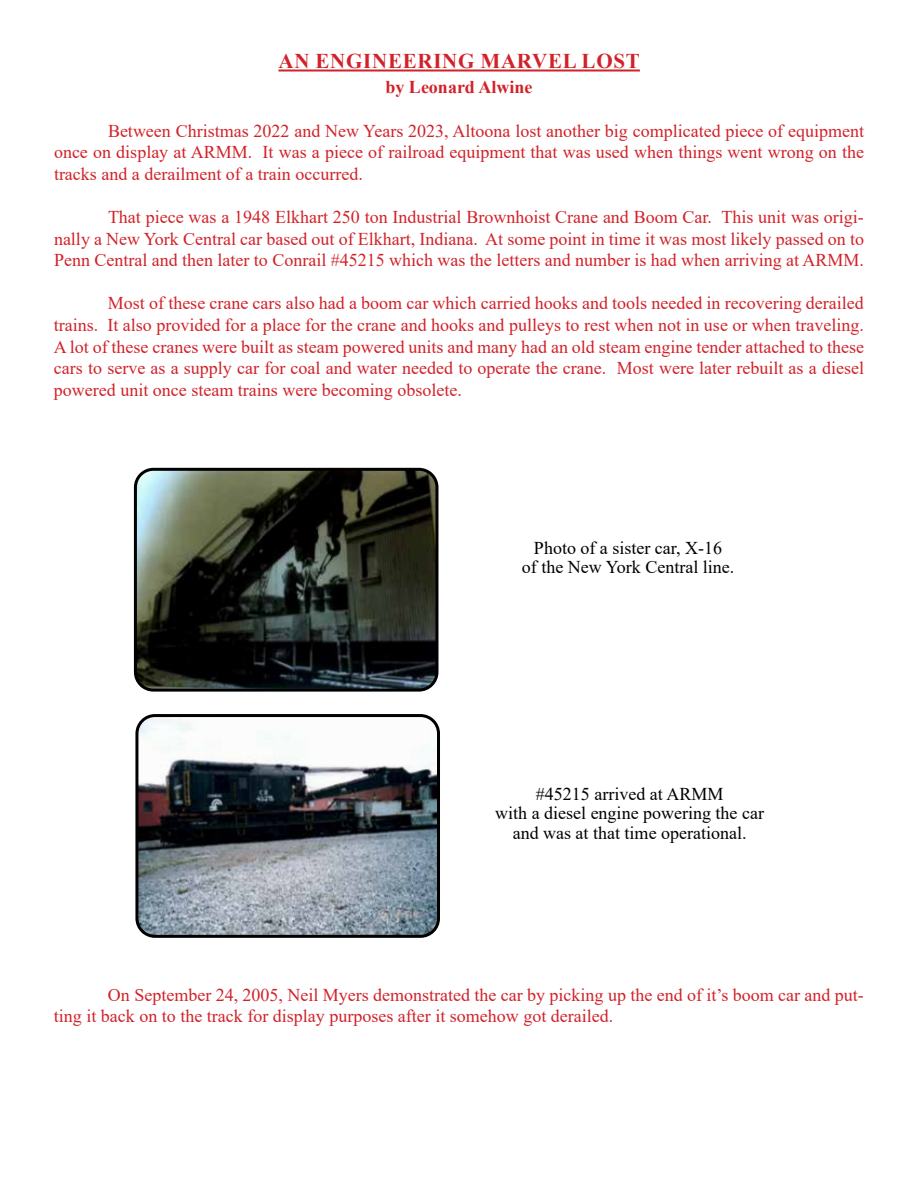
<style>
.page{position:relative;width:918px;height:1188px;background:#fff}
.page>*{position:absolute;margin:0;border:0;box-sizing:border-box;transform-origin:0 0}
.t1{font:700 21px "Times New Roman";letter-spacing:.035em;color:#d12229}
.t2{font:18px/21.6px "Times New Roman";color:#d12229;text-align:justify}
.t3{font:18px/19.5px "Times New Roman";color:#000;text-align:center}
.t4{font:700 18px "Times New Roman";color:#d12229}
</style>
<div class="page">
<hr style="left:278px;top:70px;width:362px;height:2px;background:#d12229">
<img style="left:138px;top:469px;width:299px;height:219px">
<div style="left:134px;top:468px;width:304px;height:224px;border:3px solid #000;border-radius:18px"></div>
<img style="left:139px;top:718px;width:297px;height:216px">
<div style="left:135px;top:714px;width:305px;height:224px;border:3px solid #000;border-radius:18px"></div>
<p class="t1" style="left:278px;top:46px;width:363px">AN ENGINEERING MARVEL LOST</p>
<p class="t4" style="left:385px;top:74px;width:149px">by Leonard Alwine</p>
<p class="t2" style="left:54px;top:119px;width:812px;text-indent:54px">Between Christmas 2022 and New Years 2023, Altoona lost another big complicated piece of equipment once on display at ARMM. It was a piece of railroad equipment that was used when things went wrong on the tracks and a derailment of a train occurred.</p>
<p class="t2" style="left:54px;top:206px;width:812px;text-indent:54px">That piece was a 1948 Elkhart 250 ton Industrial Brownhoist Crane and Boom Car. This unit was origi&shy;nally a New York Central car based out of Elkhart, Indiana. At some point in time it was most likely passed on to Penn Central and then later to Conrail #45215 which was the letters and number is had when arriving at ARMM.</p>
<p class="t2" style="left:54px;top:292px;width:812px;text-indent:54px">Most of these crane cars also had a boom car which carried hooks and tools needed in recovering derailed trains. It also provided for a place for the crane and hooks and pulleys to rest when not in use or when traveling.<br>A lot of these cranes were built as steam powered units and many had an old steam engine tender attached to these cars to serve as a supply car for coal and water needed to operate the crane. Most were later rebuilt as a diesel powered unit once steam trains were becoming obsolete.</p>
<p class="t3" style="left:522px;top:537px;width:214px">Photo of a sister car, X-16<br>of the New York Central line.</p>
<p class="t3" style="left:495px;top:783px;width:270px">#45215 arrived at ARMM<br>with a diesel engine powering the car and was at that time operational.</p>
<p class="t2" style="left:54px;top:983px;width:811px;text-indent:54px">On September 24, 2005, Neil Myers demonstrated the car by picking up the end of it’s boom car and put&shy;ting it back on to the track for display purposes after it somehow got derailed.</p>
</div>
